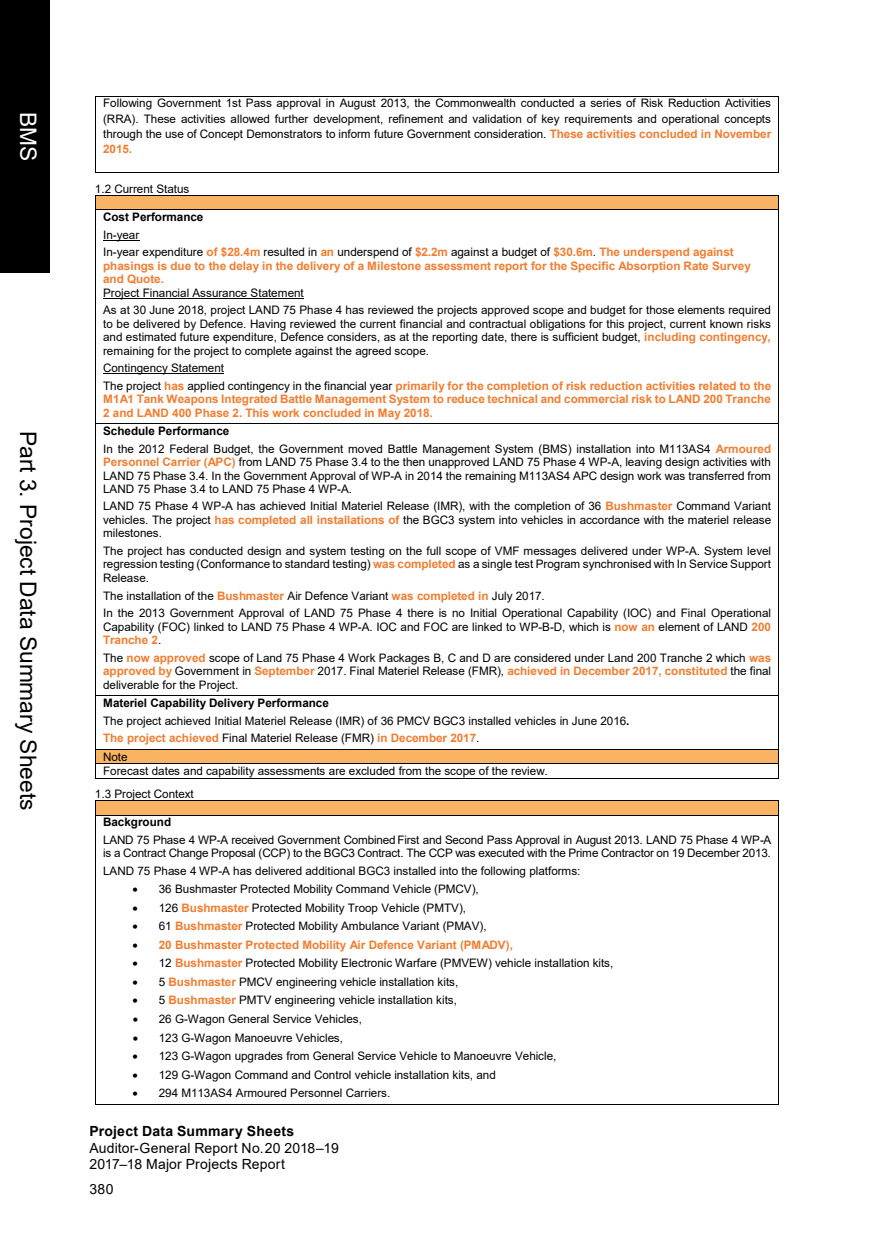
<style>
.page{position:relative;width:874px;height:1241px;background:#fff}
.page>*{position:absolute;margin:0;border:0;box-sizing:border-box;transform-origin:0 0}
.t1{font:22.75px "Arial";color:#000}
.t2{font:22.75px "Arial";color:#fff}
.t3{font:14px/15.8px "Arial";letter-spacing:.01em;color:#000}
.t4{font:700 14px "Arial";letter-spacing:.02em;color:#000}
.t5{font:11.72px/13.5px "Arial";letter-spacing:-.005em;color:#000}
.t6{font:700 11.72px/13.3px "Arial";letter-spacing:-.005em;color:#f47c2f}
.t7{font:700 11.72px "Arial";color:#000}
.s1{font-weight:700;color:#f47c2f}
.s2{font-weight:700}
.s3{color:#000}
</style>
<div class="page">
<div style="left:0;top:0;width:50px;height:273px;background:#000"></div>
<hr style="left:96px;top:96px;width:682px;height:1px;background:#000">
<hr style="left:95px;top:97px;width:1px;height:76px;background:#000">
<hr style="left:96px;top:173px;width:682px;height:1px;background:#000">
<hr style="left:778px;top:97px;width:1px;height:76px;background:#000">
<div style="left:96px;top:196px;width:682px;height:13px;background:#f8b364"></div>
<hr style="left:96px;top:195px;width:682px;height:1px;background:#000">
<hr style="left:103px;top:240px;width:36px;height:1px;background:#000">
<hr style="left:103px;top:298px;width:200px;height:1px;background:#000">
<hr style="left:103px;top:373px;width:121px;height:1px;background:#000">
<svg style="left:95px;top:195px;width:1px;height:15px"></svg>
<hr style="left:96px;top:209px;width:682px;height:1px;background:#000">
<svg style="left:778px;top:195px;width:1px;height:15px"></svg>
<hr style="left:95px;top:210px;width:1px;height:213px;background:#000">
<hr style="left:778px;top:210px;width:1px;height:213px;background:#000">
<hr style="left:96px;top:423px;width:682px;height:1px;background:#000">
<hr style="left:95px;top:424px;width:1px;height:271px;background:#000">
<hr style="left:778px;top:424px;width:1px;height:271px;background:#000">
<hr style="left:96px;top:695px;width:682px;height:1px;background:#000">
<hr style="left:95px;top:696px;width:1px;height:53px;background:#000">
<hr style="left:778px;top:696px;width:1px;height:53px;background:#000">
<div style="left:96px;top:750px;width:682px;height:13px;background:#f8b364"></div>
<hr style="left:96px;top:749px;width:682px;height:1px;background:#000">
<hr style="left:96px;top:763px;width:682px;height:1px;background:#000">
<svg style="left:95px;top:749px;width:1px;height:29px"></svg>
<hr style="left:96px;top:777px;width:682px;height:1px;background:#000">
<svg style="left:778px;top:749px;width:1px;height:29px"></svg>
<div style="left:96px;top:801px;width:682px;height:13px;background:#f8b364"></div>
<hr style="left:96px;top:800px;width:682px;height:1px;background:#000">
<svg style="left:95px;top:800px;width:1px;height:15px"></svg>
<hr style="left:96px;top:814px;width:682px;height:1px;background:#000">
<svg style="left:778px;top:800px;width:1px;height:15px"></svg>
<hr style="left:95px;top:815px;width:1px;height:288px;background:#000">
<hr style="left:96px;top:1103px;width:682px;height:1px;background:#000">
<hr style="left:778px;top:815px;width:1px;height:288px;background:#000">
<h1 class="t2" style="left:44px;top:112px;width:51px;rotate:90deg">BMS</h1>
<h1 class="t1" style="left:44px;top:430px;width:381px;rotate:90deg">Part 3. Project Data Summary Sheets</h1>
<p class="t5" style="left:103px;top:95px;width:669px;line-height:15.4px;text-align:justify">Following Government 1st Pass approval in August 2013, the Commonwealth conducted a series of Risk Reduction Activities (RRA). These activities allowed further development, refinement and validation of key requirements and operational concepts through the use of Concept Demonstrators to inform future Government consideration. <span class="s1">These activities concluded in November 2015.</span></p>
<p class="t5" style="left:95px;top:182px;width:96px">1.2 Current Status</p>
<p class="t7" style="left:103px;top:208px;width:102px">Cost Performance</p>
<p class="t5" style="left:103px;top:226px;width:631px;line-height:17.5px">In-year<br>In-year expenditure <span class="s1">of $28.4m</span> resulted in <span class="s1">an</span> underspend of <span class="s1">$2.2m</span> against a budget of <span class="s1">$30.6m</span>. <span class="s1">The underspend against</span></p>
<p class="t6" style="left:103px;top:259px;width:649px">phasings is due to the delay in the delivery of a Milestone assessment report for the Specific Absorption Rate Survey and Quote.</p>
<p class="t5" style="left:103px;top:283px;width:669px;line-height:17.8px">Project Financial Assurance Statement<br>As at 30 June 2018, project LAND 75 Phase 4 has reviewed the projects approved scope and budget for those elements required</p>
<p class="t5" style="left:103px;top:317px;width:669px;text-align:justify">to be delivered by Defence. Having reviewed the current financial and contractual obligations for this project, current known risks and estimated future expenditure, Defence considers, as at the reporting date, there is sufficient budget, <span class="s1">including contingency, </span>remaining for the project to complete against the agreed scope.</p>
<p class="t5" style="left:103px;top:359px;width:669px;line-height:17.5px">Contingency Statement<br>The project <span class="s1">has</span> applied contingency in the financial year <span class="s1">primarily for the completion of risk reduction activities related to the</span></p>
<p class="t6" style="left:103px;top:392px;width:669px">M1A1 Tank Weapons Integrated Battle Management System to reduce technical and commercial risk to LAND 200 Tranche<br>2 and LAND 400 Phase 2. This work concluded in May 2018.</p>
<p class="t5" style="left:103px;top:422px;width:669px;line-height:17.7px"><span class="s2">Schedule Performance<br></span>In the 2012 Federal Budget, the Government moved Battle Management System (BMS) installation into M113AS4 <span class="s1">Armoured</span></p>
<p class="t5" style="left:103px;top:455px;width:669px;text-align:justify"><span class="s1">Personnel Carrier (APC)</span> from LAND 75 Phase 3.4 to the then unapproved LAND 75 Phase 4 WP-A, leaving design activities with LAND 75 Phase 3.4. In the Government Approval of WP-A in 2014 the remaining M113AS4 APC design work was transferred from LAND 75 Phase 3.4 to LAND 75 Phase 4 WP-A.</p>
<p class="t5" style="left:103px;top:499px;width:669px;text-align:justify">LAND 75 Phase 4 WP-A has achieved Initial Materiel Release (IMR), with the completion of 36 <span class="s1">Bushmaster</span> Command Variant vehicles. The project <span class="s1">has completed all installations of</span> the BGC3 system into vehicles in accordance with the materiel release milestones.</p>
<p class="t5" style="left:103px;top:544px;width:669px;text-align:justify">The project has conducted design and system testing on the full scope of VMF messages delivered under WP-A. System level regression testing (Conformance to standard testing) <span class="s1">was completed</span> as a single test Program synchronised with In Service Support Release.</p>
<p class="t5" style="left:103px;top:586px;width:669px;line-height:17.8px">The installation of the <span class="s1">Bushmaster</span> Air Defence Variant <span class="s1">was completed in</span> July 2017.<br>In the 2013 Government Approval of LAND 75 Phase 4 there is no Initial Operational Capability (IOC) and Final Operational</p>
<p class="t5" style="left:103px;top:619px;width:669px">Capability (FOC) linked to LAND 75 Phase 4 WP-A. IOC and FOC are linked to WP-B-D, which is <span class="s1">now an</span> element of LAND <span class="s1">200<br>Tranche 2</span>.</p>
<p class="t5" style="left:103px;top:650px;width:669px;text-align:justify">The <span class="s1">now approved</span> scope of Land 75 Phase 4 Work Packages B, C and D are considered under Land 200 Tranche 2 which <span class="s1">was approved by</span> Government in <span class="s1">September</span> 2017. Final Materiel Release (FMR), <span class="s1">achieved in December 2017, constituted</span> the final deliverable for the Project.</p>
<p class="t5" style="left:103px;top:693px;width:527px;line-height:18px"><span class="s2">Materiel Capability Delivery Performance<br></span>The project achieved Initial Materiel Release (IMR) of 36 PMCV BGC3 installed vehicles in June 2016<span class="s2">.<br></span><span class="s1">The project achieved</span> Final Materiel Release (FMR) <span class="s1">in December 2017</span>.<br>Note</p>
<p class="t5" style="left:95px;top:759px;width:454px;line-height:22.8px;text-indent:8px">Forecast dates and capability assessments are excluded from the scope of the review.<br>1.3 Project Context</p>
<p class="t7" style="left:103px;top:813px;width:69px">Background</p>
<p class="t5" style="left:103px;top:832px;width:669px">LAND 75 Phase 4 WP-A received Government Combined First and Second Pass Approval in August 2013. LAND 75 Phase 4 WP-A is a Contract Change Proposal (CCP) to the BGC3 Contract. The CCP was executed with the Prime Contractor on 19 December 2013.</p>
<p class="t5" style="left:103px;top:863px;width:478px">LAND 75 Phase 4 WP-A has delivered additional BGC3 installed into the following platforms:</p>
<p class="t5" style="left:132px;top:882px;width:347px">• 36 Bushmaster Protected Mobility Command Vehicle (PMCV),</p>
<p class="t5" style="left:132px;top:900px;width:335px">• 126 <span class="s1">Bushmaster</span> Protected Mobility Troop Vehicle (PMTV),</p>
<p class="t5" style="left:132px;top:919px;width:355px">• 61 <span class="s1">Bushmaster</span> Protected Mobility Ambulance Variant (PMAV),</p>
<p class="t6" style="left:132px;top:937px;width:381px"><span class="s3">•</span> 20 Bushmaster Protected Mobility Air Defence Variant (PMADV),</p>
<p class="t5" style="left:133px;top:956px;width:482px">• 12 <span class="s1">Bushmaster</span> Protected Mobility Electronic Warfare (PMVEW) vehicle installation kits,</p>
<p class="t5" style="left:133px;top:974px;width:327px">• 5 <span class="s1">Bushmaster</span> PMCV engineering vehicle installation kits,</p>
<p class="t5" style="left:133px;top:993px;width:326px">• 5 <span class="s1">Bushmaster</span> PMTV engineering vehicle installation kits,</p>
<p class="t5" style="left:133px;top:1011px;width:231px">• 26 G-Wagon General Service Vehicles,</p>
<p class="t5" style="left:133px;top:1030px;width:212px">• 123 G-Wagon Manoeuvre Vehicles,</p>
<p class="t5" style="left:133px;top:1048px;width:425px">• 123 G-Wagon upgrades from General Service Vehicle to Manoeuvre Vehicle,</p>
<p class="t5" style="left:133px;top:1067px;width:364px">• 129 G-Wagon Command and Control vehicle installation kits, and</p>
<p class="t5" style="left:133px;top:1085px;width:259px">• 294 M113AS4 Armoured Personnel Carriers.</p>
<p class="t4" style="left:89px;top:1120px;width:206px">Project Data Summary Sheets</p>
<p class="t3" style="left:89px;top:1139px;width:251px">Auditor-General Report No. 20 2018–19<br>2017–18 Major Projects Report</p>
<p class="t3" style="left:89px;top:1181px;width:26px">380</p>
</div>
